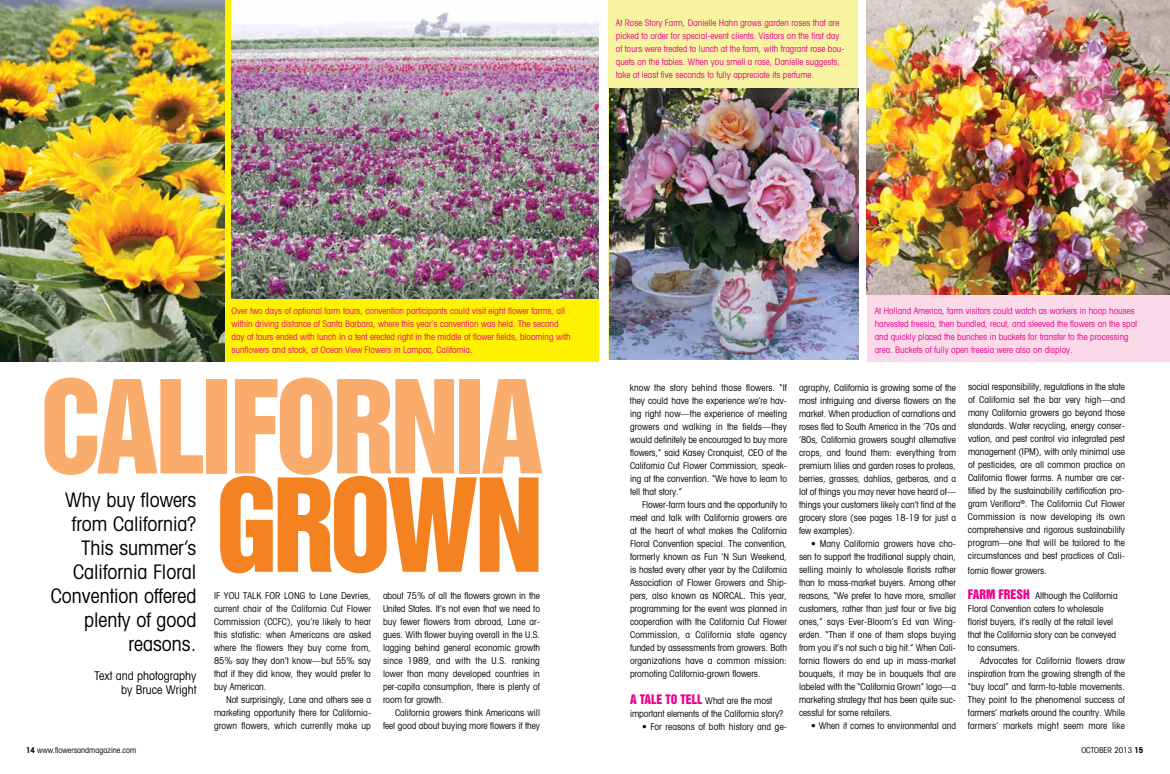
<style>
.page{position:relative;width:1170px;height:774px;background:#fff}
.page>*{position:absolute;margin:0;border:0;box-sizing:border-box;transform-origin:0 0}
.t1{font:118px "Helvetica Inserat Cyr Upright";letter-spacing:-.035em;color:#faac6c;scale:.94 1}
.t2{font:118px "Helvetica Inserat Cyr Upright";letter-spacing:-.045em;color:#f58220;scale:.94 1}
.t3{font:condensed 20px/24px "Avant Garde";color:#000;text-align:right}
.t4{font:condensed 12px/14.4px "Avant Garde";color:#000;text-align:right}
.t5{font:condensed 9.4px/13px "Avant Garde";color:#000;text-align:justify}
.t6{font:condensed 9px/13px "Avant Garde";color:#ec008c}
.t7{font:condensed 8px "Avant Garde";color:#000}
.s1{font-weight:700}
.s2{font-family:"Helvetica Inserat Cyr Upright";font-stretch:normal;font-size:12px;color:#ec008c}
</style>
<div class="page">
<div style="left:867px;top:18px;width:303px;height:344px;background:#fbd9e8"></div>
<div style="left:609px;top:0;width:249px;height:360px;background:#f7f3a0"></div>
<div style="left:0;top:0;width:599px;height:362px;background:#fff200"></div>
<img style="left:0;top:0;width:225px;height:362px">
<img style="left:232px;top:0;width:367px;height:298px">
<img style="left:867px;top:0;width:303px;height:295px">
<img style="left:609px;top:89px;width:249px;height:271px">
<p class="t6" style="left:616px;top:16px;width:230px">At Rose Story Farm, Danielle Hahn grows garden roses that are picked to order for special-event clients. Visitors on the first day of tours were treated to lunch at the farm, with fragrant rose bou&shy;quets on the tables. When you smell a rose, Danielle suggests, take at least five seconds to fully appreciate its perfume.</p>
<p class="t6" style="left:232px;top:304px;width:340px">Over two days of optional farm tours, convention participants could visit eight flower farms, all within driving distance of Santa Barbara, where this year’s convention was held. The second day of tours ended with lunch in a tent erected right in the middle of flower fields, blooming with sunflowers and stock, at Ocean View Flowers in Lompoc, California.</p>
<p class="t6" style="left:875px;top:304px;width:264px">At Holland America, farm visitors could watch as workers in hoop houses harvested freesia, then bundled, recut, and sleeved the flowers on the spot and quickly placed the bunches in buckets for transfer to the processing area. Buckets of fully open freesia were also on display.</p>
<h1 class="t1" style="left:40px;top:356px;width:537px">CALIFORNIA</h1>
<h1 class="t2" style="left:216px;top:455px;width:350px">GROWN</h1>
<h2 class="t3" style="left:51px;top:488px;width:147px">Why buy flowers from California?<br>This summer’s<br>California Floral<br>Convention offered plenty of good reasons.</h2>
<p class="t4" style="left:94px;top:668px;width:103px">Text and photography by Bruce Wright</p>
<p class="t5" style="left:214px;top:589px;width:35px">If you talk</p>
<p class="t5" style="left:265px;top:589px;width:6px">for</p>
<p class="t5" style="left:284px;top:589px;width:7px">long</p>
<p class="t5" style="left:383px;top:589px;width:159px">about 75% of all the flowers grown in the United States. It’s not even that we need to buy fewer flowers from abroad, Lane ar&shy;gues. With flower buying overall in the U.S. lagging behind general economic growth since 1989, and with the U.S. ranking lower than many developed countries in per-capita consumption, there is plenty of room for growth.</p>
<p class="t5" style="left:383px;top:706px;width:159px;text-align:right">California growers think Americans will feel good about buying more flowers if they</p>
<p class="t5" style="left:214px;top:589px;width:159px;text-indent:95px">to Lane Devries, current chair of the California Cut Flower Commission (CCFC), you’re likely to hear this statistic: when Americans are asked where the flowers they buy come from, 85% say they don’t know—but 55% say that if they did know, they would prefer to buy American.</p>
<p class="t5" style="left:214px;top:693px;width:159px;text-indent:12px">Not surprisingly, Lane and others see a marketing opportunity there for California&shy;grown flowers, which currently make up</p>
<p class="t7" style="left:26px;top:746px;width:112px"><span class="s1">14</span> www.flowersandmagazine.com</p>
<p class="t5" style="left:630px;top:381px;width:159px">know the story behind those flowers. “If they could have the experience we’re hav&shy;ing right now—the experience of meeting growers and walking in the fields—they would definitely be encouraged to buy more flowers,” said Kasey Cronquist, CEO of the California Cut Flower Commission, speak&shy;ing at the convention. “We have to learn to tell that story.”</p>
<p class="t5" style="left:630px;top:498px;width:159px;text-indent:12px">Flower-farm tours and the opportunity to meet and talk with California growers are at the heart of what makes the California Floral Convention special. The convention, formerly known as Fun ’N Sun Weekend, is hosted every other year by the California Association of Flower Growers and Ship&shy;pers, also known as NORCAL. This year, programming for the event was planned in cooperation with the California Cut Flower Commission, a California state agency funded by assessments from growers. Both organizations have a common mission: promoting California-grown flowers.</p>
<p class="t5" style="left:630px;top:694px;width:155px"><span class="s2">A TALE TO TELL</span> What are the most important elements of the California story?</p>
<p class="t5" style="left:642px;top:720px;width:146px">• For reasons of both history and ge-</p>
<p class="t5" style="left:799px;top:381px;width:159px">ography, California is growing some of the most intriguing and diverse flowers on the market. When production of carnations and roses fled to South America in the ’70s and ’80s, California growers sought alternative crops, and found them: everything from premium lilies and garden roses to proteas, berries, grasses, dahlias, gerberas, and a lot of things you may never have heard of— things your customers likely can’t find at the grocery store (see pages 18-19 for just a few examples).</p>
<p class="t5" style="left:799px;top:537px;width:159px;text-indent:12px">• Many California growers have cho&shy;sen to support the traditional supply chain, selling mainly to wholesale florists rather than to mass-market buyers. Among other reasons, “We prefer to have more, smaller customers, rather than just four or five big ones,” says Ever-Bloom’s Ed van Wing&shy;erden. “Then if one of them stops buying from you it’s not such a big hit.” When Cali&shy;fornia flowers do end up in mass-market bouquets, it may be in bouquets that are labeled with the “California Grown” logo—a marketing strategy that has been quite suc&shy;cessful for some retailers.</p>
<p class="t5" style="left:811px;top:719px;width:146px">• When it comes to environmental and</p>
<p class="t5" style="left:968px;top:380px;width:159px">social responsibility, regulations in the state of California set the bar very high—and many California growers go beyond those standards. Water recycling, energy conser&shy;vation, and pest control via integrated pest management (IPM), with only minimal use of pesticides, are all common practice on California flower farms. A number are cer&shy;tified by the sustainability certification pro&shy;gram Veriflora<sup>®</sup>. The California Cut Flower Commission is now developing its own comprehensive and rigorous sustainability program—one that will be tailored to the circumstances and best practices of Cali-</p>
<p class="t5" style="left:968px;top:564px;width:80px">fornia flower growers.</p>
<p class="t5" style="left:968px;top:588px;width:151px;text-align:left"><span class="s2">FARM FRESH</span> Although the California Floral Convention caters to wholesale florist buyers, it’s really at the retail level that the California story can be conveyed to consumers.</p>
<p class="t5" style="left:968px;top:653px;width:159px;text-indent:12px">Advocates for California flowers draw inspiration from the growing strength of the “buy local” and farm-to-table movements.<br>They point to the phenomenal success of farmers’ markets around the country. While farmers’ markets might seem more like</p>
<p class="t7" style="left:1081px;top:746px;width:6px">october</p>
<p class="t7" style="left:1114px;top:746px;width:30px">2013 <span class="s1">15</span></p>
</div>
